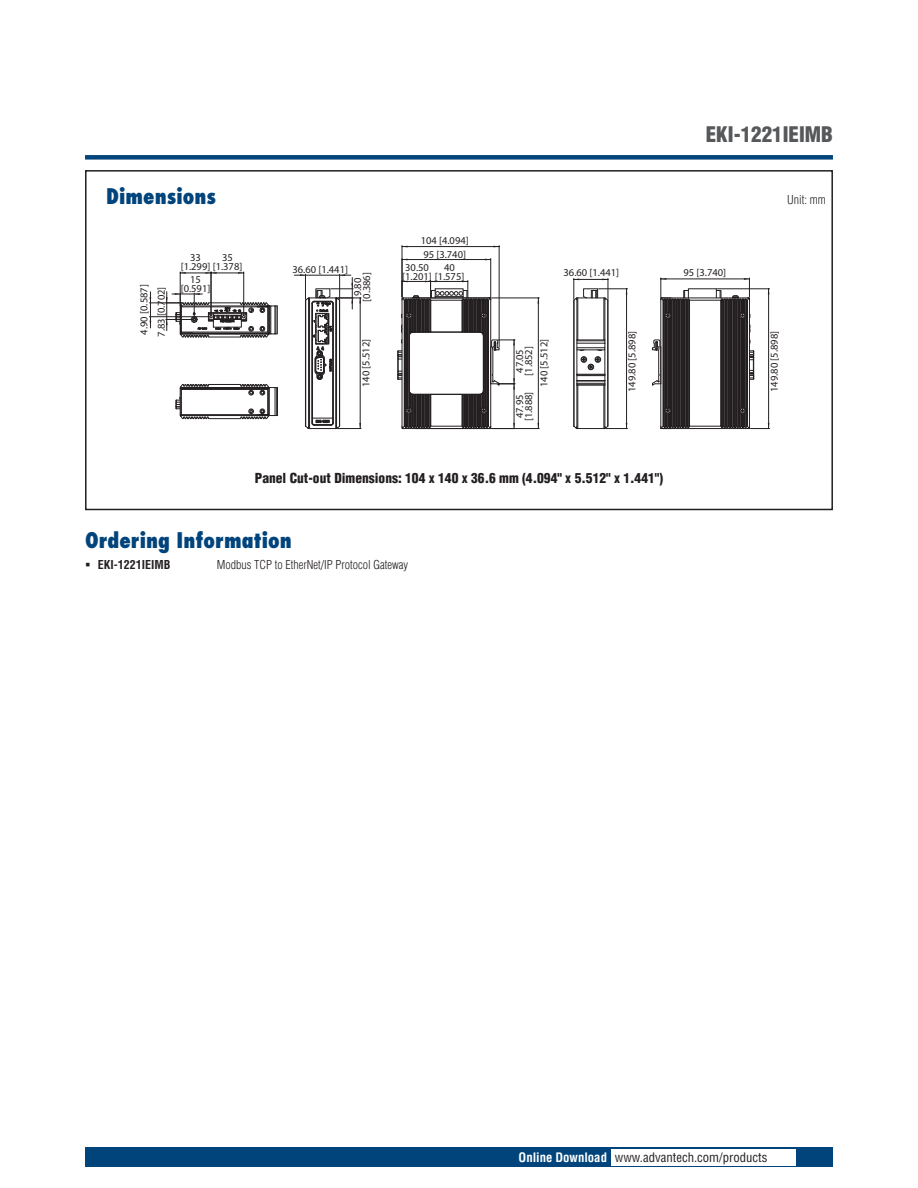
<style>
.page{position:relative;width:918px;height:1188px;background:#fff}
.page>*{position:absolute;margin:0;border:0;box-sizing:border-box;transform-origin:0 0}
.t1{font:800 condensed 21px "Futura";color:#00447b}
.t2{font:900 condensed 21px "Helvetica";color:#57585a}
.t3{font:900 condensed 13.5px "Helvetica";color:#231f20}
.t4{font:condensed 12.75px "Helvetica";color:#231f20}
.t5{font:300 condensed 12px "Helvetica";color:#231f20}
.t6{font:700 condensed 12px "Helvetica";color:#231f20}
.t7{font:10.5px/9px "Myriad Pro";color:#231f20}
.s1{font-weight:700;color:#fff}
</style>
<div class="page">
<div style="left:85px;top:155px;width:748px;height:5px;background:#00447b"></div>
<div style="left:85px;top:1147px;width:748px;height:20px;background:#00447b"></div>
<div style="left:611px;top:1149px;width:184px;height:16px;background:#fff"></div>
<div style="left:85px;top:170px;width:748px;height:340px;border:2px solid #231f20"></div>
<hr style="left:490px;top:259px;width:1px;height:38px;background:#231f20">
<hr style="left:402px;top:259px;width:89px;height:1px;background:#231f20">
<hr style="left:402px;top:246px;width:1px;height:51px;background:#231f20">
<hr style="left:499px;top:246px;width:1px;height:101px;background:#231f20">
<hr style="left:402px;top:246px;width:97px;height:1px;background:#231f20">
<svg style="left:397px;top:281px;width:118px;height:148px"></svg>
<hr style="left:514px;top:384px;width:1px;height:45px;background:#231f20">
<hr style="left:492px;top:298px;width:47px;height:1px;background:#231f20">
<hr style="left:492px;top:428px;width:47px;height:1px;background:#231f20">
<hr style="left:538px;top:298px;width:1px;height:131px;background:#231f20">
<hr style="left:294px;top:275px;width:57px;height:1px;background:#231f20">
<svg style="left:300px;top:274px;width:61px;height:156px"></svg>
<hr style="left:360px;top:298px;width:1px;height:131px;background:#231f20">
<svg style="left:573px;top:279px;width:55px;height:151px"></svg>
<hr style="left:626px;top:289px;width:1px;height:140px;background:#231f20">
<hr style="left:243px;top:272px;width:1px;height:44px;background:#231f20">
<hr style="left:211px;top:273px;width:33px;height:1px;background:#231f20">
<svg style="left:205px;top:272px;width:12px;height:2px"></svg>
<hr style="left:211px;top:272px;width:1px;height:44px;background:#231f20">
<hr style="left:180px;top:272px;width:1px;height:34px;background:#231f20">
<hr style="left:180px;top:273px;width:31px;height:1px;background:#231f20">
<hr style="left:149px;top:316px;width:61px;height:1px;background:#231f20">
<hr style="left:149px;top:302px;width:33px;height:1px;background:#231f20">
<hr style="left:150px;top:292px;width:1px;height:36px;background:#231f20">
<svg style="left:167px;top:293px;width:111px;height:45px"></svg>
<hr style="left:166px;top:292px;width:1px;height:39px;background:#231f20">
<svg style="left:175px;top:384px;width:103px;height:36px"></svg>
<svg style="left:652px;top:278px;width:118px;height:151px"></svg>
<hr style="left:768px;top:289px;width:1px;height:140px;background:#231f20">
<h1 class="t2" style="left:706px;top:121px;width:129px">EKI-1221IEIMB</h1>
<h1 class="t1" style="left:106px;top:183px;width:111px">Dimensions</h1>
<p class="t5" style="left:787px;top:193px;width:40px">Unit: mm</p>
<p class="t7" style="left:139px;top:335px;width:52px;rotate:-90deg">4.90 [0.587]</p>
<p class="t7" style="left:157px;top:337px;width:52px;rotate:-90deg">7.83 [0.702]</p>
<p class="t7" style="left:421px;top:236px;width:50px">104 [4.094]</p>
<p class="t7" style="left:181px;top:253px;width:63px;text-indent:41px">35 [1.299] [1.378]</p>
<p class="t7" style="left:292px;top:264px;width:57px">36.60 [1.441]</p>
<p class="t7" style="left:190px;top:253px;width:12px">33</p>
<p class="t7" style="left:353px;top:302px;width:31px;text-align:center;rotate:-90deg">9.80 [0.386]</p>
<p class="t7" style="left:181px;top:275px;width:31px;text-align:center">15 [0.591]</p>
<p class="t7" style="left:423px;top:250px;width:44px">95 [3.740]</p>
<p class="t7" style="left:402px;top:262px;width:64px">30.50<br>[1.201] [1.575]</p>
<p class="t7" style="left:444px;top:262px;width:12px">40</p>
<p class="t7" style="left:564px;top:268px;width:57px">36.60 [1.441]</p>
<p class="t7" style="left:684px;top:268px;width:44px">95 [3.740]</p>
<p class="t7" style="left:361px;top:387px;width:50px;rotate:-90deg">140 [5.512]</p>
<p class="t7" style="left:539px;top:387px;width:50px;rotate:-90deg">140 [5.512]</p>
<p class="t7" style="left:627px;top:392px;width:63px;rotate:-90deg">149.80 [5.898]</p>
<p class="t7" style="left:770px;top:392px;width:63px;rotate:-90deg">149.80 [5.898]</p>
<p class="t7" style="left:515px;top:376px;width:31px;rotate:-90deg">47.05 [1.852]</p>
<p class="t7" style="left:515px;top:421px;width:31px;rotate:-90deg">47.95 [1.888]</p>
<p class="t3" style="left:255px;top:470px;width:410px">Panel Cut-out Dimensions: 104 x 140 x 36.6 mm (4.094" x 5.512" x 1.441")</p>
<h1 class="t1" style="left:85px;top:527px;width:208px">Ordering Information</h1>
<p class="t6" style="left:98px;top:557px;width:74px">EKI-1221IEIMB</p>
<p class="t5" style="left:217px;top:558px;width:193px">Modbus TCP to EtherNet/IP Protocol Gateway</p>
<p class="t4" style="left:519px;top:1150px;width:250px"><span class="s1">Online Download</span> www.advantech.com/products</p>
</div>
